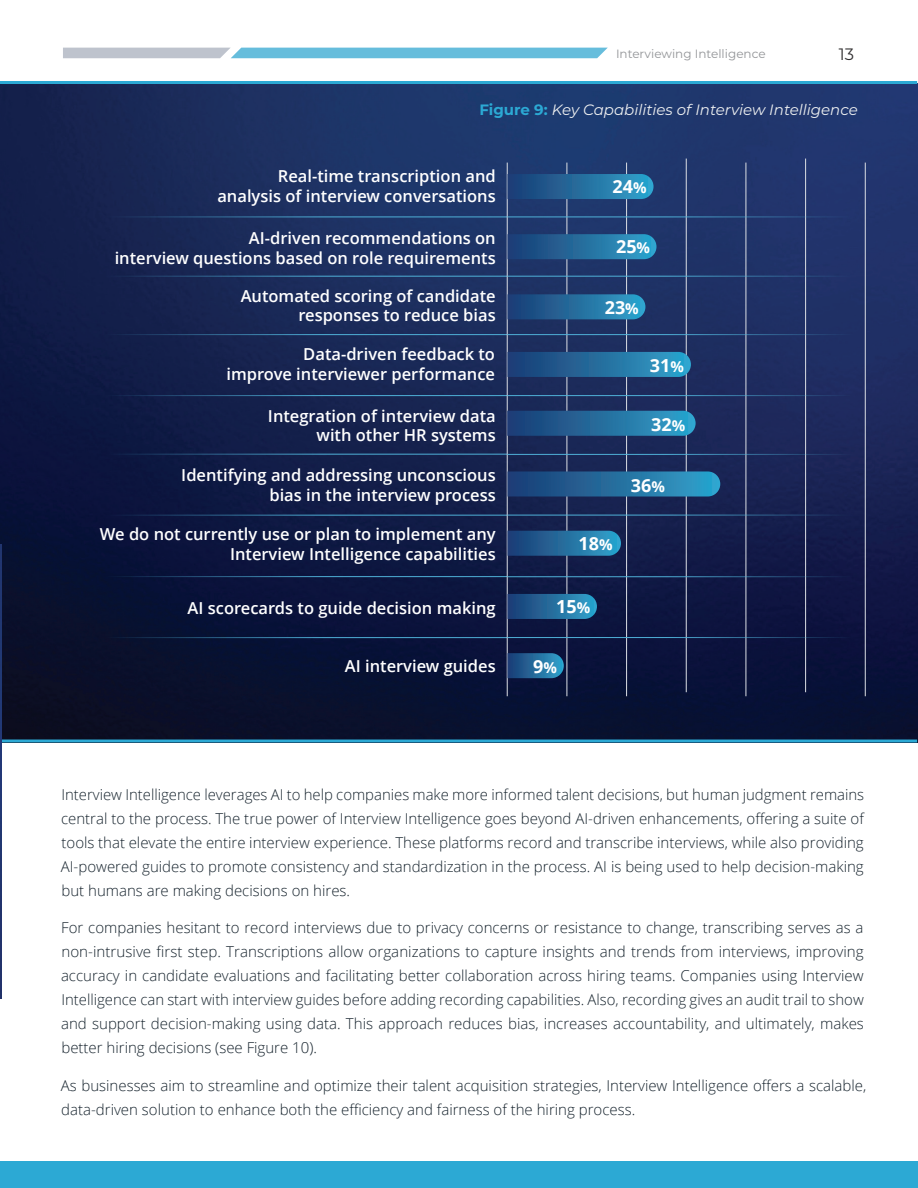
<style>
.page{position:relative;width:918px;height:1188px;background:#fff}
.page>*{position:absolute;margin:0;border:0;box-sizing:border-box;transform-origin:0 0}
.t1{font:700 18px "Open Sans";color:#fff}
.t2{font:600 16.5px/19.8px "Open Sans";color:#fff;text-align:right}
.t3{font:16.5px "Montserrat";color:#312f30}
.t4{font:300 15px/24px "Open Sans";color:#17242e;text-align:justify}
.t5{font:italic 15px "Montserrat";color:#edeff0}
.t6{font:12px "Montserrat";color:#939598}
.s1{font-weight:700;font-style:normal;color:#2ca9d4}
.s2{font-size:15px}
</style>
<div class="page">
<svg style="left:63px;top:48px;width:545px;height:10px;background:#84c0d8"></svg>
<div style="left:0;top:1162px;width:918px;height:26px;background:#2ca9d4"></div>
<img style="left:0;top:83px;width:918px;height:659px">
<hr style="left:90px;top:276px;width:417px;height:1px;background:#4fb0d7">
<hr style="left:90px;top:217px;width:417px;height:1px;background:#4fb0d7">
<hr style="left:90px;top:334px;width:417px;height:1px;background:#4fb0d7">
<hr style="left:90px;top:454px;width:417px;height:1px;background:#4fb0d7">
<hr style="left:90px;top:576px;width:417px;height:1px;background:#4fb0d7">
<hr style="left:90px;top:395px;width:417px;height:1px;background:#4fb0d7">
<hr style="left:90px;top:515px;width:417px;height:1px;background:#4fb0d7">
<hr style="left:90px;top:637px;width:417px;height:1px;background:#4fb0d7">
<hr style="left:507px;top:163px;width:1px;height:533px;background:#dbdee4">
<hr style="left:567px;top:163px;width:1px;height:533px;background:#dbdee4">
<hr style="left:626px;top:163px;width:1px;height:533px;background:#dbdee4">
<hr style="left:686px;top:159px;width:1px;height:533px;background:#dbdee4">
<hr style="left:746px;top:163px;width:1px;height:533px;background:#dbdee4">
<hr style="left:805px;top:159px;width:1px;height:533px;background:#dbdee4">
<hr style="left:865px;top:163px;width:1px;height:533px;background:#dbdee4">
<hr style="left:507px;top:276px;width:358px;height:1px;background:#4fb0d7">
<hr style="left:507px;top:454px;width:358px;height:1px;background:#4fb0d7">
<hr style="left:507px;top:217px;width:358px;height:1px;background:#4fb0d7">
<hr style="left:507px;top:334px;width:358px;height:1px;background:#4fb0d7">
<hr style="left:507px;top:515px;width:358px;height:1px;background:#4fb0d7">
<hr style="left:507px;top:395px;width:358px;height:1px;background:#4fb0d7">
<hr style="left:507px;top:576px;width:358px;height:1px;background:#4fb0d7">
<hr style="left:507px;top:637px;width:358px;height:1px;background:#4fb0d7">
<svg style="left:508px;top:294px;width:137px;height:25px;background:#246c9d"></svg>
<svg style="left:508px;top:352px;width:183px;height:25px;background:#256d9e"></svg>
<svg style="left:508px;top:471px;width:212px;height:26px;background:#246a9b"></svg>
<svg style="left:508px;top:594px;width:89px;height:25px;background:#246a9b"></svg>
<svg style="left:508px;top:234px;width:149px;height:25px;background:#246c9d"></svg>
<svg style="left:508px;top:174px;width:146px;height:25px;background:#246c9d"></svg>
<svg style="left:507px;top:411px;width:189px;height:25px;background:#256c9d"></svg>
<svg style="left:508px;top:531px;width:113px;height:25px;background:#246b9b"></svg>
<svg style="left:508px;top:653px;width:56px;height:25px"></svg>
<hr style="left:0;top:81px;width:917px;height:3px;background:#2ca9d4">
<hr style="left:0;top:739px;width:917px;height:3px;background:#2ca9d4">
<img style="left:0;top:544px;width:1px;height:455px">
<p class="t6" style="left:616px;top:45px;width:151px">Interviewing Intelligence</p>
<p class="t3" style="left:839px;top:43px;width:17px">13</p>
<p class="t5" style="left:479px;top:100px;width:380px"><span class="s1">Figure 9:</span> Key Capabilities of Interview Intelligence</p>
<p class="t2" style="left:217px;top:166px;width:280px">Real-time transcription and analysis of interview conversations</p>
<p class="t2" style="left:115px;top:228px;width:383px">AI-driven recommendations on<br>interview questions based on role requirements</p>
<p class="t2" style="left:241px;top:285px;width:257px">Automated scoring of candidate responses to reduce bias</p>
<p class="t2" style="left:227px;top:344px;width:270px">Data-driven feedback to<br>improve interviewer performance</p>
<p class="t2" style="left:268px;top:405px;width:229px">Integration of interview data with other HR systems</p>
<p class="t2" style="left:181px;top:465px;width:316px">Identifying and addressing unconscious bias in the interview process</p>
<p class="t2" style="left:100px;top:524px;width:397px">We do not currently use or plan to implement any<br>Interview Intelligence capabilities</p>
<p class="t2" style="left:188px;top:598px;width:310px">AI scorecards to guide decision making</p>
<p class="t2" style="left:345px;top:656px;width:152px">AI interview guides</p>
<p class="t1" style="left:613px;top:174px;width:36px">24<span class="s2">%</span></p>
<p class="t1" style="left:616px;top:234px;width:36px">25<span class="s2">%</span></p>
<p class="t1" style="left:605px;top:295px;width:36px">23<span class="s2">%</span></p>
<p class="t1" style="left:650px;top:353px;width:36px">31<span class="s2">%</span></p>
<p class="t1" style="left:651px;top:411px;width:36px">32<span class="s2">%</span></p>
<p class="t1" style="left:579px;top:531px;width:36px">18<span class="s2">%</span></p>
<p class="t1" style="left:631px;top:473px;width:36px">36<span class="s2">%</span></p>
<p class="t1" style="left:556px;top:594px;width:36px">15<span class="s2">%</span></p>
<p class="t1" style="left:533px;top:653px;width:25px">9<span class="s2">%</span></p>
<p class="t4" style="left:61px;top:782px;width:805px">Interview Intelligence leverages AI to help companies make more informed talent decisions, but human judgment remains central to the process. The true power of Interview Intelligence goes beyond AI-driven enhancements, offering a suite of tools that elevate the entire interview experience. These platforms record and transcribe interviews, while also providing AI-powered guides to promote consistency and standardization in the process. AI is being used to help decision-making but humans are making decisions on hires.</p>
<p class="t4" style="left:61px;top:915px;width:804px">For companies hesitant to record interviews due to privacy concerns or resistance to change, transcribing serves as a non-intrusive first step. Transcriptions allow organizations to capture insights and trends from interviews, improving accuracy in candidate evaluations and facilitating better collaboration across hiring teams. Companies using Interview Intelligence can start with interview guides before adding recording capabilities. Also, recording gives an audit trail to show and support decision-making using data. This approach reduces bias, increases accountability, and ultimately, makes better hiring decisions (see Figure 10).</p>
<p class="t4" style="left:61px;top:1073px;width:807px">As businesses aim to streamline and optimize their talent acquisition strategies, Interview Intelligence offers a scalable, data-driven solution to enhance both the efficiency and fairness of the hiring process.</p>
</div>
